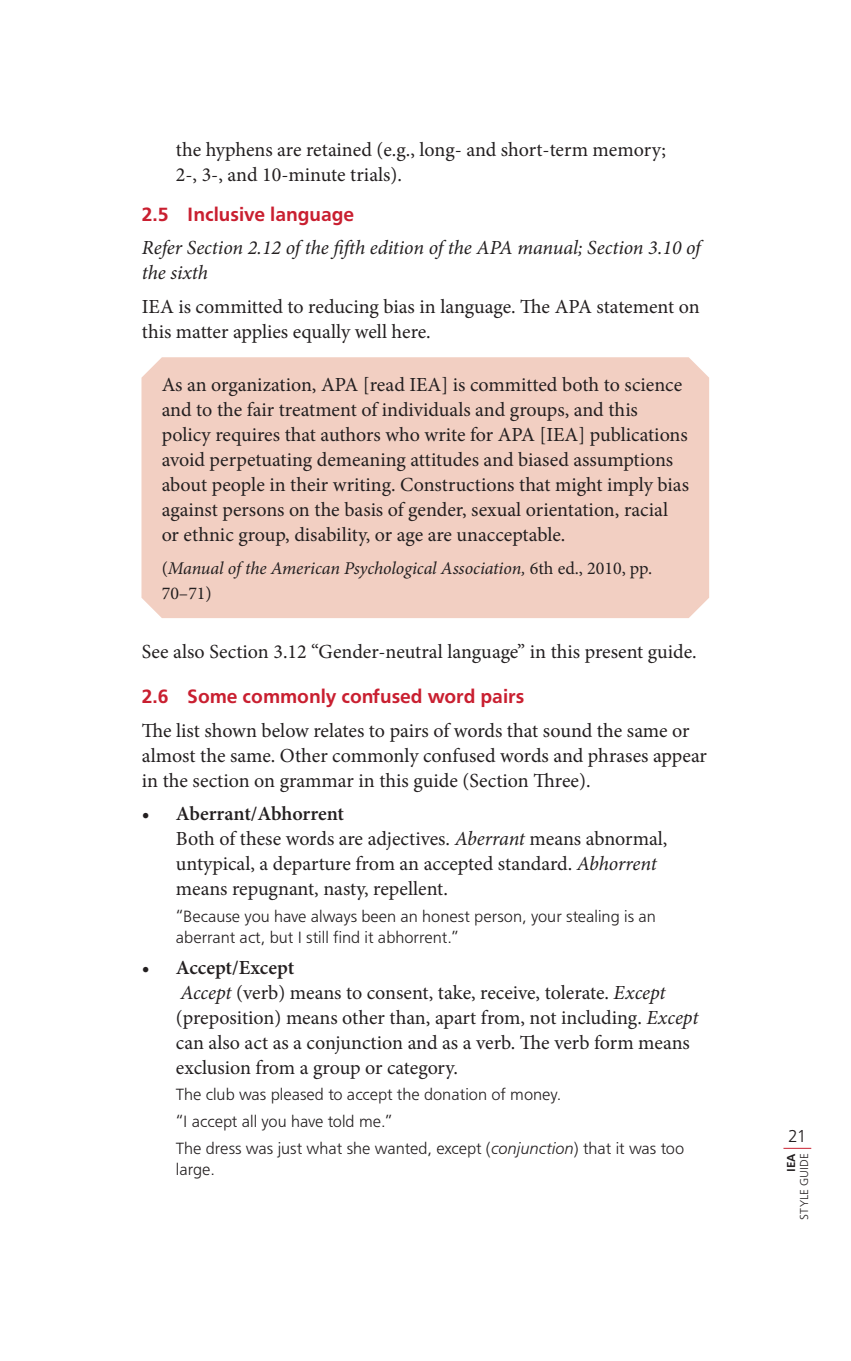
<style>
.page{position:relative;width:851px;height:1361px;background:#fff}
.page>*{position:absolute;margin:0;border:0;box-sizing:border-box;transform-origin:0 0}
.t1{font:20px/25px "Minion Pro";letter-spacing:-.005em;color:#231f20}
.t2{font:italic 20px/25px "Minion Pro";letter-spacing:-.005em;color:#231f20}
.t3{font:500 20px "Frutus T";color:#c91f30}
.t4{font:italic 18px/25px "Minion Pro";letter-spacing:-.005em;color:#231f20}
.t5{font:300 18px "Frutus T";color:#231f20}
.t6{font:300 17px/26.6px "Frutus T";color:#231f20}
.t7{font:300 12px "Frutus T";color:#231f20}
.t8{font:500 12px "Frutus T";color:#231f20}
.s1{font-style:normal}
.s2{font-weight:600}
.s3{font-style:italic}
</style>
<div class="page">
<svg style="left:783px;top:1148px;width:28px;height:1px"></svg>
<div style="left:141px;top:357px;width:568px;height:261px;background:#f2cfc2"></div>
<p class="t1" style="left:176px;top:137px;width:491px">the hyphens are retained (e.g., long- and short-term memory;<br>2-, 3-, and 10-minute trials).</p>
<p class="t3" style="left:142px;top:202px;width:214px">2.5 Inclusive language</p>
<p class="t2" style="left:142px;top:235px;width:560px">Refer Section 2.12 of the fifth edition of the APA manual; Section 3.10 of the sixth</p>
<p class="t1" style="left:142px;top:294px;width:559px">IEA is committed to reducing bias in language. The APA statement on this matter applies equally well here.</p>
<p class="t1" style="left:162px;top:372px;width:528px">As an organization, APA [read IEA] is committed both to science and to the fair treatment of individuals and groups, and this policy requires that authors who write for APA [IEA] publications avoid perpetuating demeaning attitudes and biased assumptions about people in their writing. Constructions that might imply bias against persons on the basis of gender, sexual orientation, racial or ethnic group, disability, or age are unacceptable.</p>
<p class="t4" style="left:162px;top:556px;width:492px"><span class="s1">(</span>Manual of the American Psychological Association, <span class="s1">6th ed., 2010, pp.<br>70–71)</span></p>
<p class="t1" style="left:142px;top:640px;width:556px">See also Section 3.12 “Gender-neutral language” in this present guide.</p>
<p class="t3" style="left:142px;top:685px;width:384px">2.6 Some commonly confused word pairs</p>
<p class="t1" style="left:142px;top:718px;width:566px">The list shown below relates to pairs of words that sound the same or almost the same. Other commonly confused words and phrases appear in the section on grammar in this guide (Section Three).</p>
<p class="t1" style="left:176px;top:801px;width:493px;text-indent:-34px"><span class="s2">• Aberrant/Abhorrent<br></span>Both of these words are adjectives. <span class="s3">Aberrant</span> means abnormal, untypical, a departure from an accepted standard. <span class="s3">Abhorrent </span>means repugnant, nasty, repellent.</p>
<p class="t6" style="left:176px;top:905px;width:481px;line-height:21px">“Because you have always been an honest person, your stealing is an aberrant act, but I still find it abhorrent.”</p>
<p class="t1" style="left:176px;top:955px;width:524px;text-indent:-34px"><span class="s2">• Accept/Except<br></span><span class="s3">Accept</span> (verb) means to consent, take, receive, tolerate. <span class="s3">Except </span>(preposition) means other than, apart from, not including. <span class="s3">Except </span>can also act as a conjunction and as a verb. The verb form means exclusion from a group or category.</p>
<p class="t6" style="left:176px;top:1081px;width:510px">The club was pleased to accept the donation of money.<br>“I accept all you have told me.”<br>The dress was just what she wanted, except (<span class="s3">conjunction</span>) that it was too</p>
<p class="t6" style="left:176px;top:1155px;width:41px">large.</p>
<p class="t5" style="left:788px;top:1126px;width:20px">21</p>
<p class="t8" style="left:784px;top:1172px;width:20px;rotate:-90deg">IEA</p>
<p class="t7" style="left:797px;top:1219px;width:68px;rotate:-90deg">STYLE GUIDE</p>
</div>
